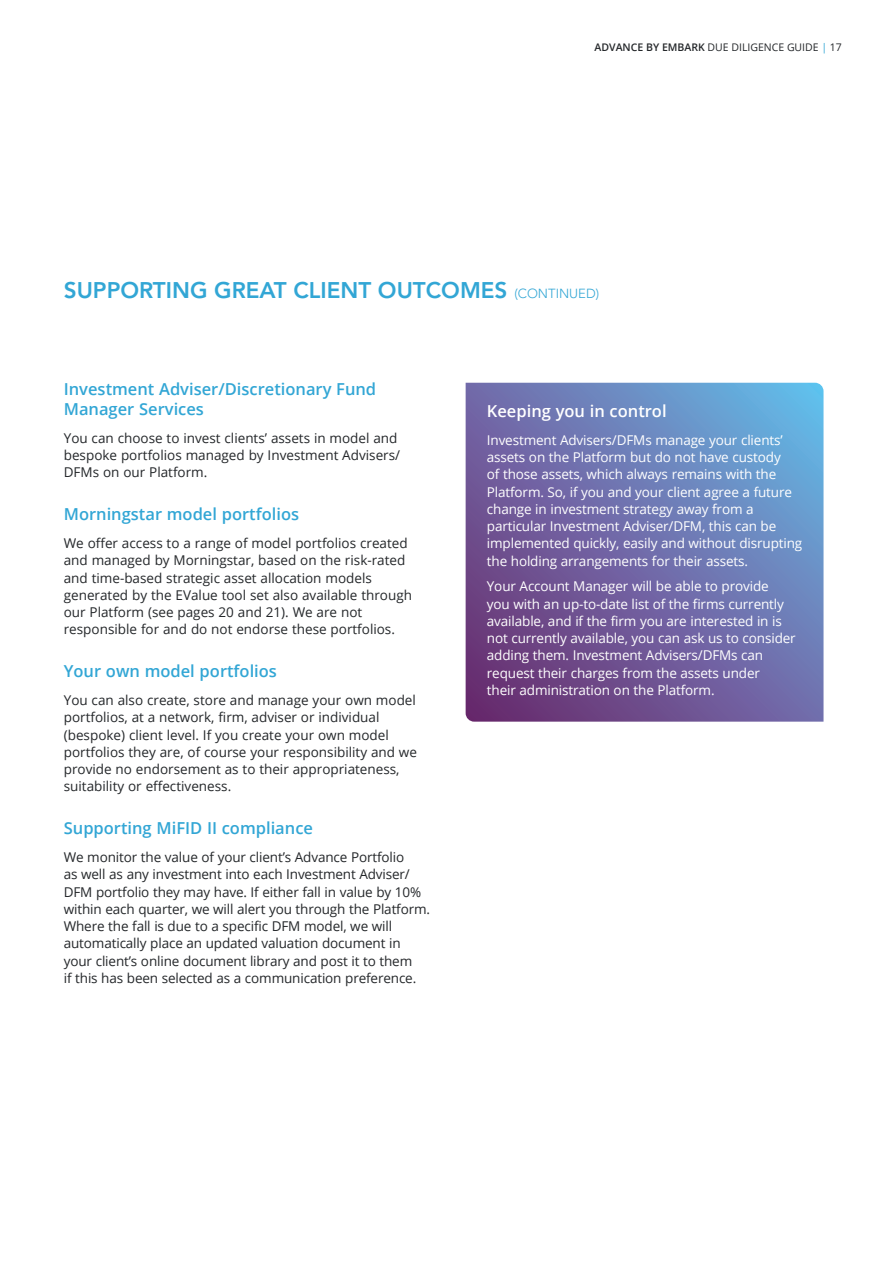
<style>
.page{position:relative;width:893px;height:1263px;background:#fff}
.page>*{position:absolute;margin:0;border:0;box-sizing:border-box;transform-origin:0 0}
.t1{font:800 22.5px "Avenir LT Std";color:#32a6d5}
.t2{font:600 16.5px/19.5px "Open Sans";color:#32a6d5}
.t3{font:600 16.5px "Open Sans";color:#fff}
.t4{font:13.5px/17.2px "Open Sans";color:#24272a}
.t5{font:13.5px/17.2px "Open Sans";letter-spacing:-.01em;color:#fff}
.t6{font:10.5px "Open Sans";color:#24272a}
.s1{font-weight:600}
.s2{color:#32a6d5}
.s3{font-weight:300;font-size:13.05px}
</style>
<div class="page">
<svg style="left:466px;top:383px;width:357px;height:339px;background:#6d6ea9"></svg>
<p class="t6" style="left:594px;top:40px;width:249px"><span class="s1">ADVANCE BY EMBARK</span> DUE DILIGENCE GUIDE <span class="s2">|</span> 17</p>
<h1 class="t1" style="left:64px;top:277px;width:537px">SUPPORTING GREAT CLIENT OUTCOMES <span class="s3">(CONTINUED)</span></h1>
<p class="t2" style="left:64px;top:379px;width:314px">Investment Adviser/Discretionary Fund<br>Manager Services</p>
<p class="t4" style="left:64px;top:429px;width:338px">You can choose to invest clients’ assets in model and bespoke portfolios managed by Investment Advisers/<br>DFMs on our Platform.</p>
<p class="t2" style="left:64px;top:504px;width:237px">Morningstar model portfolios</p>
<p class="t4" style="left:64px;top:534px;width:350px">We offer access to a range of model portfolios created and managed by Morningstar, based on the risk-rated and time-based strategic asset allocation models generated by the EValue tool set also available through our Platform (see pages 20 and 21). We are not responsible for and do not endorse these portfolios.</p>
<p class="t2" style="left:64px;top:661px;width:215px">Your own model portfolios</p>
<p class="t4" style="left:64px;top:691px;width:355px">You can also create, store and manage your own model portfolios, at a network, firm, adviser or individual (bespoke) client level. If you create your own model portfolios they are, of course your responsibility and we provide no endorsement as to their appropriateness, suitability or effectiveness.</p>
<p class="t2" style="left:64px;top:818px;width:251px">Supporting MiFID II compliance</p>
<p class="t4" style="left:64px;top:848px;width:368px">We monitor the value of your client’s Advance Portfolio<br>as well as any investment into each Investment Adviser/ DFM portfolio they may have. If either fall in value by 10% within each quarter, we will alert you through the Platform.<br>Where the fall is due to a specific DFM model, we will automatically place an updated valuation document in your client’s online document library and post it to them<br>if this has been selected as a communication preference.</p>
<p class="t3" style="left:487px;top:400px;width:181px">Keeping you in control</p>
<p class="t5" style="left:487px;top:431px;width:317px">Investment Advisers/DFMs manage your clients’ assets on the Platform but do not have custody<br>of those assets, which always remains with the Platform. So, if you and your client agree a future change in investment strategy away from a particular Investment Adviser/DFM, this can be implemented quickly, easily and without disrupting the holding arrangements for their assets.</p>
<p class="t5" style="left:487px;top:577px;width:310px">Your Account Manager will be able to provide<br>you with an up-to-date list of the firms currently available, and if the firm you are interested in is not currently available, you can ask us to consider adding them. Investment Advisers/DFMs can request their charges from the assets under<br>their administration on the Platform.</p>
</div>
